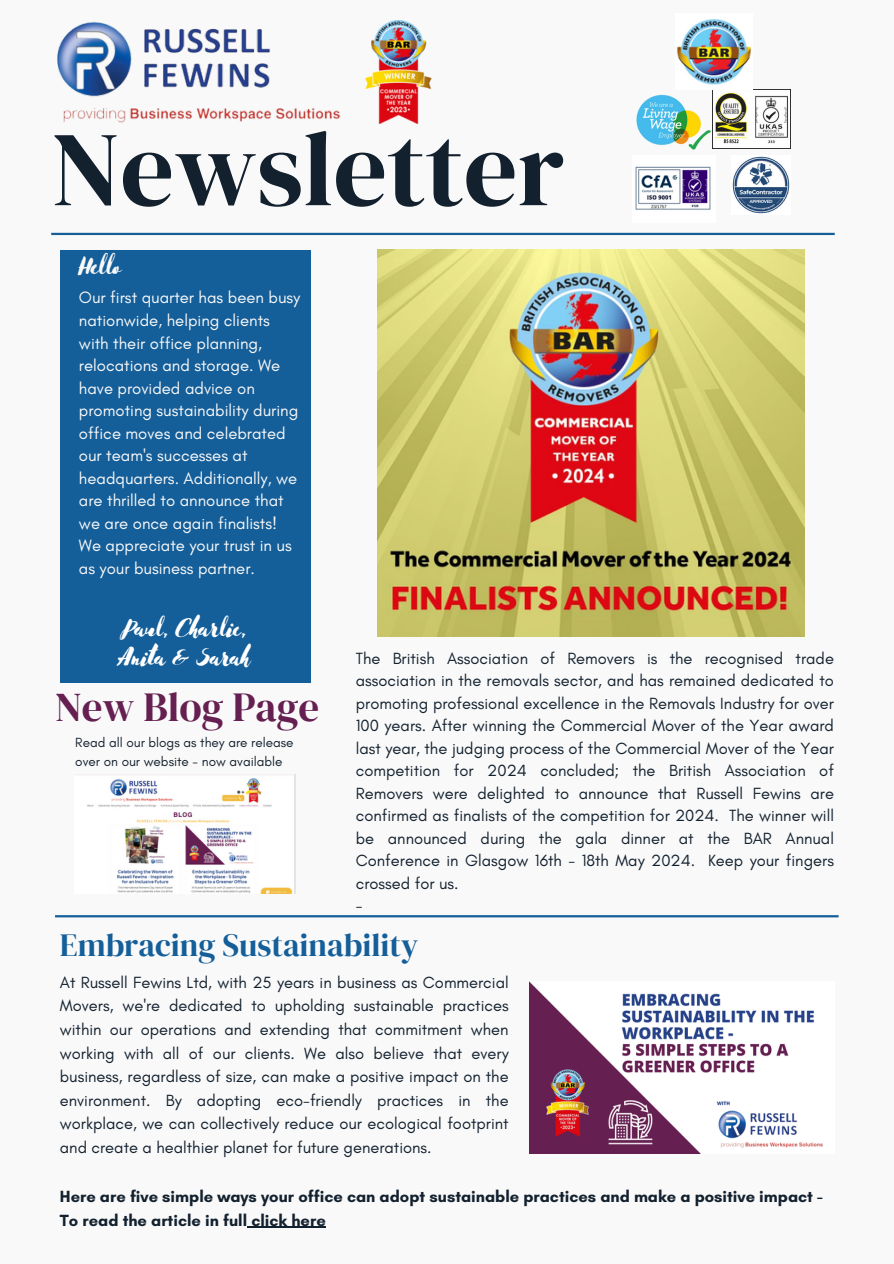
<style>
.page{position:relative;width:894px;height:1264px;background:#fff}
.page>*{position:absolute;margin:0;border:0;box-sizing:border-box;transform-origin:0 0}
.t1{font:105.9px "DM Serif Display";color:#13212f}
.t2{font:40.95px "DM Serif Display";color:#651f51}
.t3{font:32.1px "DM Serif Display";color:#145e99}
.t4{font:30px "Advetime";color:#f9f9f9}
.t5{font:28.95px/28.2px "Advetime";color:#fff}
.t6{font:16.65px/22.5px "Glacial Indifference";color:#f9f9f9}
.t7{font:16.5px/22.5px "Glacial Indifference";color:#13212f;text-align:justify}
.t8{font:700 16.5px/23.7px "Glacial Indifference";color:#13212f}
.t9{font:13.5px/19.2px "Glacial Indifference";color:#13212f}
</style>
<div class="page">
<div style="left:0;top:0;width:893px;height:1263px;background:#f9f9f9"></div>
<hr style="left:51px;top:233px;width:783px;height:2px;background:#145e99">
<div style="left:60px;top:250px;width:250px;height:432px;background:#145e99"></div>
<hr style="left:55px;top:915px;width:783px;height:2px;background:#145e99">
<img style="left:57px;top:21px;width:284px;height:102px">
<img style="left:365px;top:20px;width:66px;height:104px">
<img style="left:377px;top:250px;width:426px;height:387px">
<img style="left:529px;top:981px;width:294px;height:172px">
<img style="left:87px;top:774px;width:208px;height:119px">
<img style="left:712px;top:89px;width:78px;height:60px">
<hr style="left:247px;top:1226px;width:79px;height:1px;background:#13212f">
<img style="left:636px;top:94px;width:75px;height:56px">
<img style="left:635px;top:166px;width:76px;height:44px">
<img style="left:732px;top:156px;width:57px;height:58px">
<img style="left:676px;top:19px;width:75px;height:71px">
<p class="t1" style="left:51px;top:95px;width:514px">Newsletter</p>
<h5 class="t4" style="left:77px;top:245px;width:45px">Hello</h5>
<p class="t6" style="left:79px;top:286px;width:223px">Our first quarter has been busy nationwide, helping clients with their office planning, relocations and storage. We have provided advice on promoting sustainability during office moves and celebrated our team's successes at headquarters. Additionally, we are thrilled to announce that we are once again finalists!<br>We appreciate your trust in us as your business partner.</p>
<h2 class="t5" style="left:117px;top:611px;width:134px">Paul, Charlie,<br>Anita &amp; Sarah</h2>
<h5 class="t2" style="left:55px;top:678px;width:266px">New Blog Page</h5>
<p class="t9" style="left:75px;top:733px;width:220px">Read all our blogs as they are release over on our website - now available</p>
<h3 class="t7" style="left:356px;top:647px;width:479px;text-align:left">The British Association of Removers is the recognised trade association in the removals sector, and has remained dedicated to promoting professional excellence in the Removals Industry for over 100 years. After winning the Commercial Mover of the Year award last year, the judging process of the Commercial Mover of the Year competition for 2024 concluded; the British Association of Removers were delighted to announce that Russell Fewins are confirmed as finalists of the competition for 2024. The winner will be announced during the gala dinner at the BAR Annual Conference in Glasgow 16th - 18th May 2024. Keep your fingers crossed for us.<br>-</h3>
<h3 class="t3" style="left:60px;top:922px;width:360px">Embracing Sustainability</h3>
<p class="t7" style="left:60px;top:970px;width:450px;line-height:23.7px">At Russell Fewins Ltd, with 25 years in business as Commercial Movers, we're dedicated to upholding sustainable practices within our operations and extending that commitment when working with all of our clients. We also believe that every business, regardless of size, can make a positive impact on the environment. By adopting eco-friendly practices in the workplace, we can collectively reduce our ecological footprint and create a healthier planet for future generations.</p>
<p class="t8" style="left:60px;top:1184px;width:764px">Here are five simple ways your office can adopt sustainable practices and make a positive impact -<br>To read the article in full click here</p>
</div>
